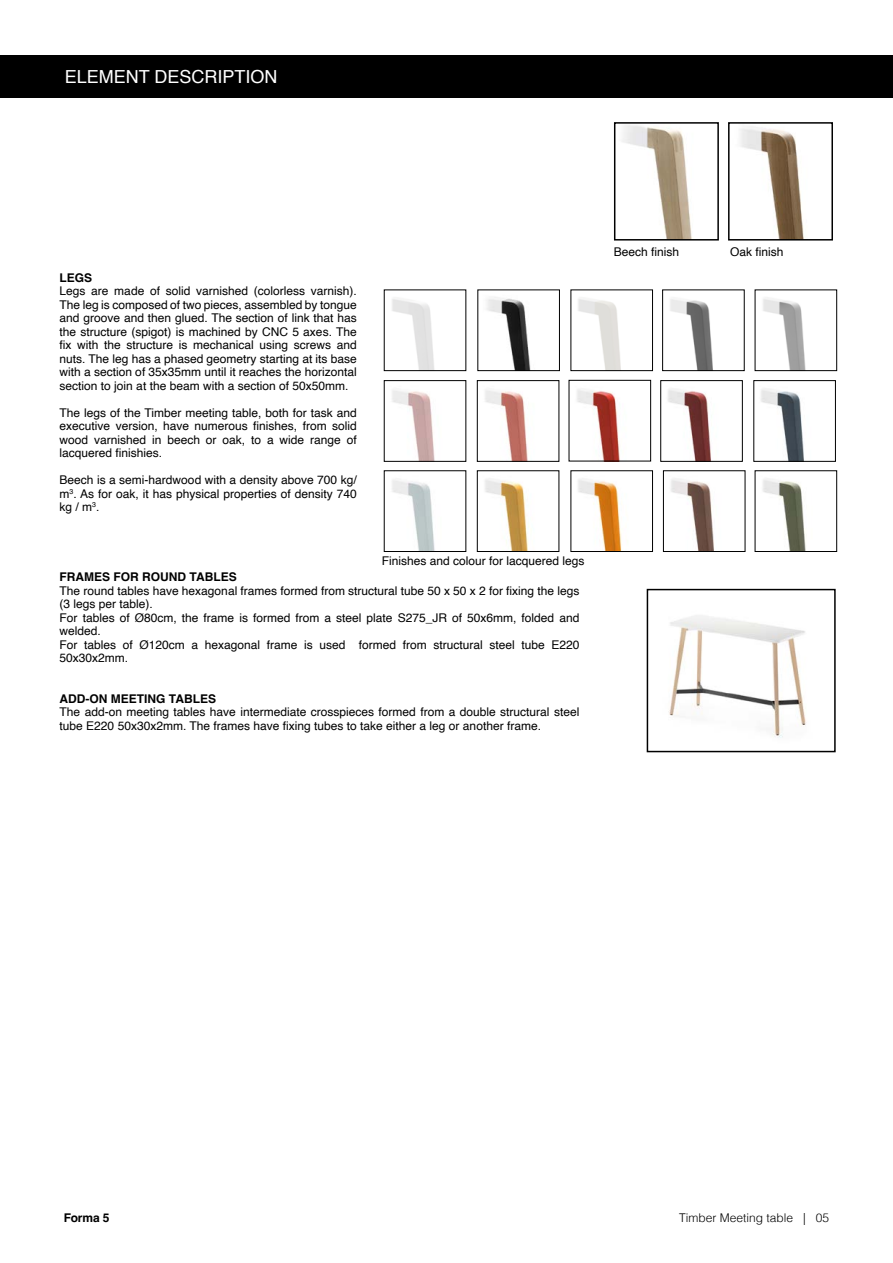
<style>
.page{position:relative;width:893px;height:1263px;background:#fff}
.page>*{position:absolute;margin:0;border:0;box-sizing:border-box;transform-origin:0 0}
.t1{font:18px "Helvetica";color:#fff}
.texto_comun{font:12px/13.5px "Helvetica";color:#000}
.titulos{font:700 12px "Helvetica";color:#000}
.t2{font:300 12px "Helvetica";color:#000}
</style>
<div class="page">
<div style="left:0;top:55px;width:893px;height:43px;background:#000"></div>
<img style="left:668px;top:615px;width:139px;height:123px">
<div style="left:647px;top:589px;width:189px;height:163px;border:2px solid #000"></div>
<img style="left:622px;top:125px;width:70px;height:113px">
<div style="left:614px;top:122px;width:105px;height:119px;border:2px solid #000"></div>
<img style="left:740px;top:126px;width:64px;height:112px">
<div style="left:728px;top:122px;width:105px;height:119px;border:2px solid #000"></div>
<img style="left:671px;top:478px;width:43px;height:72px">
<div style="left:663px;top:470px;width:82px;height:82px;border:1px solid #000"></div>
<img style="left:668px;top:388px;width:43px;height:72px">
<div style="left:660px;top:380px;width:83px;height:82px;border:1px solid #000"></div>
<img style="left:485px;top:390px;width:43px;height:70px">
<div style="left:477px;top:380px;width:82px;height:82px;border:1px solid #000"></div>
<img style="left:392px;top:299px;width:42px;height:70px">
<img style="left:761px;top:388px;width:43px;height:72px">
<div style="left:753px;top:380px;width:83px;height:82px;border:1px solid #000"></div>
<img style="left:486px;top:297px;width:45px;height:72px">
<div style="left:477px;top:289px;width:83px;height:82px;border:1px solid #000"></div>
<img style="left:670px;top:299px;width:43px;height:70px">
<div style="left:662px;top:289px;width:83px;height:82px;border:1px solid #000"></div>
<img style="left:578px;top:299px;width:43px;height:70px">
<div style="left:570px;top:289px;width:83px;height:82px;border:1px solid #000"></div>
<img style="left:763px;top:297px;width:43px;height:72px">
<div style="left:755px;top:289px;width:82px;height:82px;border:1px solid #000"></div>
<img style="left:392px;top:480px;width:43px;height:70px">
<img style="left:392px;top:390px;width:43px;height:70px">
<div style="left:384px;top:380px;width:82px;height:82px;border:1px solid #000"></div>
<img style="left:485px;top:478px;width:45px;height:72px">
<div style="left:477px;top:470px;width:82px;height:82px;border:1px solid #000"></div>
<img style="left:762px;top:478px;width:44px;height:72px">
<div style="left:755px;top:470px;width:82px;height:82px;border:1px solid #000"></div>
<img style="left:578px;top:478px;width:44px;height:72px">
<div style="left:570px;top:470px;width:83px;height:82px;border:1px solid #000"></div>
<img style="left:577px;top:389px;width:43px;height:70px">
<div style="left:569px;top:380px;width:82px;height:81px;border:1px solid #000"></div>
<p class="t1" style="left:65px;top:63px;width:214px">ELEMENT DESCRIPTION</p>
<p class="titulos" style="left:60px;top:270px;width:34px">LEGS</p>
<p class="texto_comun" style="left:60px;top:284px;width:299px;text-align:justify">Legs are made of solid varnished (colorless varnish).<br>The leg is composed of two pieces, assembled by tongue and groove and then glued. The section of link that has the structure (spigot) is machined by CNC 5 axes. The fix with the structure is mechanical using screws and nuts. The leg has a phased geometry starting at its base with a section of 35x35mm until it reaches the horizontal section to join at the beam with a section of 50x50mm.</p>
<p class="texto_comun" style="left:60px;top:406px;width:299px;text-align:justify">The legs of the Timber meeting table, both for task and executive version, have numerous finishes, from solid wood varnished in beech or oak, to a wide range of lacquered finishies.</p>
<p class="texto_comun" style="left:60px;top:473px;width:299px;text-align:justify">Beech is a semi-hardwood with a density above 700 kg/ m<sup>3</sup>. As for oak, it has physical properties of density 740 kg / m<sup>3</sup>.</p>
<p class="texto_comun" style="left:382px;top:554px;width:204px">Finishes and colour for lacquered legs</p>
<p class="titulos" style="left:60px;top:570px;width:179px">FRAMES FOR ROUND TABLES</p>
<p class="texto_comun" style="left:60px;top:584px;width:521px">The round tables have hexagonal frames formed from structural tube 50 x 50 x 2 for fixing the legs (3 legs per table).</p>
<p class="texto_comun" style="left:60px;top:611px;width:521px">For tables of Ø80cm, the frame is formed from a steel plate S275_JR of 50x6mm, folded and welded.</p>
<p class="texto_comun" style="left:60px;top:638px;width:521px">For tables of Ø120cm a hexagonal frame is used formed from structural steel tube E220<br>50x30x2mm.</p>
<p class="titulos" style="left:60px;top:691px;width:158px">ADD-ON MEETING TABLES</p>
<p class="texto_comun" style="left:60px;top:706px;width:521px">The add-on meeting tables have intermediate crosspieces formed from a double structural steel tube E220 50x30x2mm. The frames have fixing tubes to take either a leg or another frame.</p>
<p class="texto_comun" style="left:614px;top:245px;width:67px">Beech finish</p>
<p class="texto_comun" style="left:730px;top:245px;width:55px">Oak finish</p>
<p class="titulos" style="left:64px;top:1211px;width:47px">Forma 5</p>
<p class="t2" style="left:679px;top:1207px;width:152px">Timber Meeting table | 05</p>
</div>
